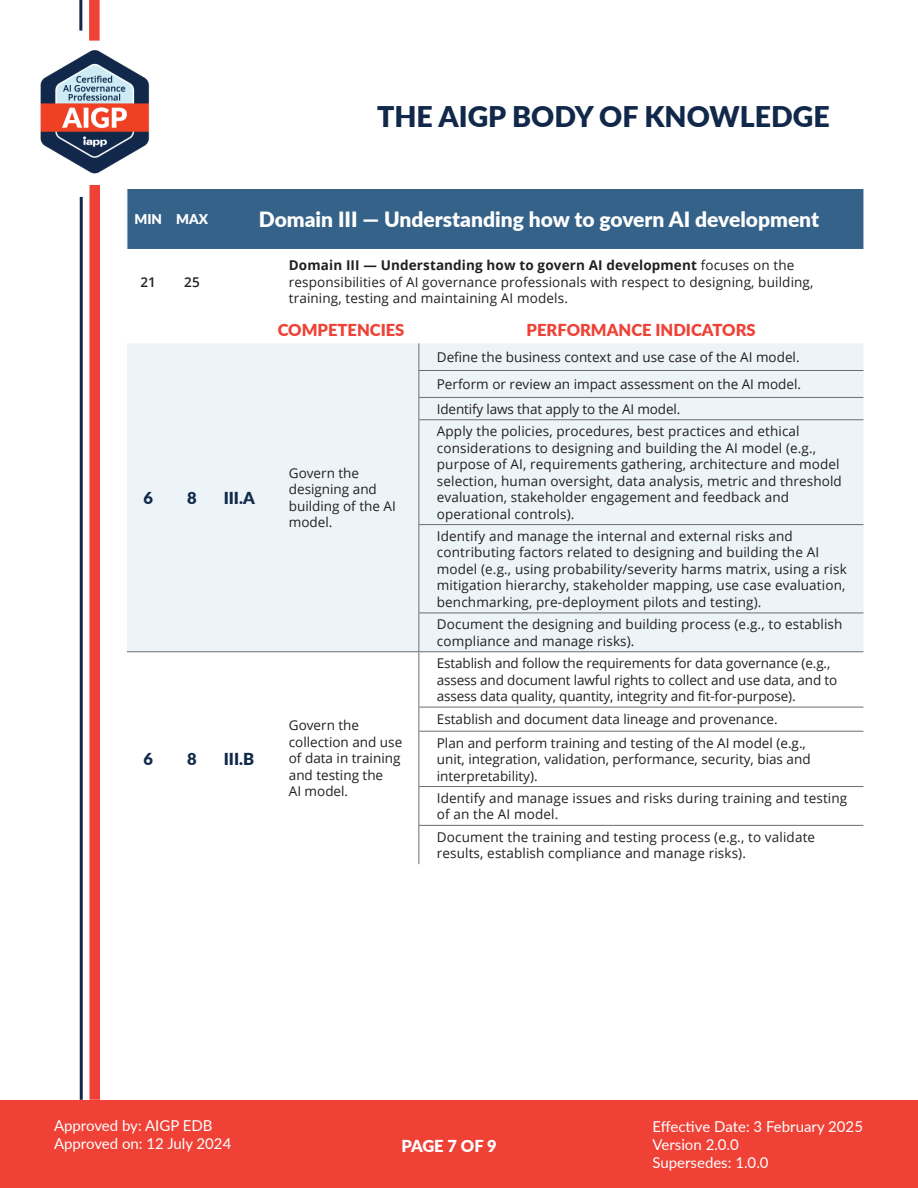
<style>
.page{position:relative;width:918px;height:1188px;background:#fff}
.page>*{position:absolute;margin:0;border:0;box-sizing:border-box;transform-origin:0 0}
.t1{font:900 28.5px "Lato";color:#12284b}
.t2{font:900 21px "Lato";color:#fff}
.t3{font:900 16.5px "Lato";color:#ee4237}
.t4{font:900 16.5px "Lato";color:#10284a}
.t5{font:900 16.5px "Lato";letter-spacing:-.01em;color:#fff}
.t6{font:15px/18px "Lato";color:#fff}
.body_type{font:13.5px/16.5px "Open Sans";letter-spacing:.01em;color:#231f20}
.body_type-2{font:13.5px/16.5px "Open Sans";letter-spacing:-.01em;color:#231f20}
.t7{font:900 13.5px "Lato";color:#fff}
.body_type-3{font:600 13.5px "Open Sans";color:#231f20}
.s1{font-weight:700}
</style>
<div class="page">
<div style="left:0;top:1100px;width:918px;height:88px;background:#ef4136"></div>
<div style="left:89px;top:0;width:11px;height:41px;background:#ef4136"></div>
<hr style="left:79px;top:0;width:3px;height:31px;background:#12284b">
<div style="left:89px;top:185px;width:11px;height:915px;background:#ef4136"></div>
<hr style="left:80px;top:197px;width:3px;height:903px;background:#12284b">
<img style="left:40px;top:50px;width:110px;height:124px">
<div style="left:128px;top:189px;width:735px;height:60px;background:#356288"></div>
<div style="left:127px;top:343px;width:736px;height:308px;background:#edf4f7"></div>
<svg style="left:127px;top:652px;width:736px;height:212px"></svg>
<hr style="left:418px;top:370px;width:445px;height:1px;background:#6c6d70">
<hr style="left:418px;top:397px;width:445px;height:1px;background:#6c6d70">
<hr style="left:127px;top:651px;width:43px;height:1px;background:#6c6d70">
<hr style="left:170px;top:651px;width:45px;height:1px;background:#6c6d70">
<hr style="left:215px;top:651px;width:48px;height:1px;background:#6c6d70">
<hr style="left:263px;top:651px;width:156px;height:1px;background:#6c6d70">
<hr style="left:418px;top:419px;width:445px;height:1px;background:#6c6d70">
<hr style="left:418px;top:524px;width:445px;height:1px;background:#6c6d70">
<hr style="left:418px;top:613px;width:445px;height:1px;background:#6c6d70">
<hr style="left:419px;top:651px;width:444px;height:1px;background:#6c6d70">
<hr style="left:418px;top:707px;width:445px;height:1px;background:#6c6d70">
<hr style="left:418px;top:731px;width:445px;height:1px;background:#6c6d70">
<svg style="left:418px;top:343px;width:1px;height:76px"></svg>
<hr style="left:418px;top:420px;width:1px;height:104px;background:#6c6d70">
<hr style="left:418px;top:525px;width:1px;height:88px;background:#6c6d70">
<hr style="left:418px;top:613px;width:1px;height:38px;background:#6c6d70">
<hr style="left:418px;top:652px;width:1px;height:55px;background:#6c6d70">
<svg style="left:418px;top:707px;width:1px;height:24px"></svg>
<hr style="left:418px;top:732px;width:1px;height:54px;background:#6c6d70">
<hr style="left:418px;top:787px;width:1px;height:38px;background:#6c6d70">
<hr style="left:418px;top:826px;width:1px;height:38px;background:#6c6d70">
<hr style="left:418px;top:786px;width:445px;height:1px;background:#6c6d70">
<hr style="left:418px;top:825px;width:445px;height:1px;background:#6c6d70">
<h1 class="t1" style="left:377px;top:95px;width:454px">THE AIGP BODY OF KNOWLEDGE</h1>
<p class="t7" style="left:134px;top:209px;width:29px">MIN</p>
<p class="t7" style="left:176px;top:209px;width:33px">MAX</p>
<p class="t2" style="left:259px;top:204px;width:562px">Domain III — Understanding how to govern AI development</p>
<p class="body_type-3" style="left:140px;top:273px;width:17px">21</p>
<p class="body_type-3" style="left:184px;top:273px;width:17px">25</p>
<p class="t4" style="left:143px;top:486px;width:11px">6</p>
<p class="t4" style="left:187px;top:486px;width:11px">8</p>
<p class="t4" style="left:224px;top:486px;width:33px">III.A</p>
<p class="t4" style="left:143px;top:746px;width:11px">6</p>
<p class="t4" style="left:187px;top:746px;width:11px">8</p>
<p class="t4" style="left:224px;top:746px;width:32px">III.B</p>
<p class="body_type" style="left:289px;top:257px;width:526px"><span class="s1">Domain III — Understanding how to govern AI development</span> focuses on the responsibilities of AI governance professionals with respect to designing, building, training, testing and maintaining AI models.</p>
<p class="t3" style="left:278px;top:317px;width:128px">COMPETENCIES</p>
<p class="t3" style="left:527px;top:317px;width:230px">PERFORMANCE INDICATORS</p>
<p class="body_type" style="left:289px;top:464px;width:108px">Govern the designing and building of the AI model.</p>
<p class="body_type" style="left:289px;top:717px;width:115px">Govern the collection and use of data in training and testing the<br>AI model.</p>
<p class="body_type" style="left:437px;top:349px;width:364px">Define the business context and use case of the AI model.</p>
<p class="body_type" style="left:437px;top:376px;width:366px">Perform or review an impact assessment on the AI model.</p>
<p class="body_type-2" style="left:437px;top:400px;width:245px">Identify laws that apply to the AI model.</p>
<p class="body_type" style="left:437px;top:423px;width:407px">Apply the policies, procedures, best practices and ethical considerations to designing and building the AI model (e.g., purpose of AI, requirements gathering, architecture and model selection, human oversight, data analysis, metric and threshold evaluation, stakeholder engagement and feedback and operational controls).</p>
<p class="body_type" style="left:437px;top:527px;width:411px">Identify and manage the internal and external risks and contributing factors related to designing and building the AI model (e.g., using probability/severity harms matrix, using a risk mitigation hierarchy, stakeholder mapping, use case evaluation, benchmarking, pre-deployment pilots and testing).</p>
<p class="body_type" style="left:437px;top:616px;width:407px">Document the designing and building process (e.g., to establish compliance and manage risks).</p>
<p class="body_type-2" style="left:437px;top:655px;width:402px">Establish and follow the requirements for data governance (e.g., assess and document lawful rights to collect and use data, and to assess data quality, quantity, integrity and fit-for-purpose).</p>
<p class="body_type" style="left:437px;top:711px;width:342px">Establish and document data lineage and provenance.</p>
<p class="body_type" style="left:437px;top:734px;width:375px">Plan and perform training and testing of the AI model (e.g., unit, integration, validation, performance, security, bias and interpretability).</p>
<p class="body_type" style="left:437px;top:789px;width:412px">Identify and manage issues and risks during training and testing of an the AI model.</p>
<p class="body_type" style="left:437px;top:828px;width:380px">Document the training and testing process (e.g., to validate results, establish compliance and manage risks).</p>
<p class="t6" style="left:54px;top:1116px;width:179px">Approved by: AIGP EDB<br>Approved on: 12 July 2024</p>
<p class="t6" style="left:652px;top:1117px;width:212px">Effective Date: 3 February 2025<br>Version 2.0.0<br>Supersedes: 1.0.0</p>
<p class="t5" style="left:401px;top:1134px;width:97px">PAGE 7 OF 9</p>
</div>
